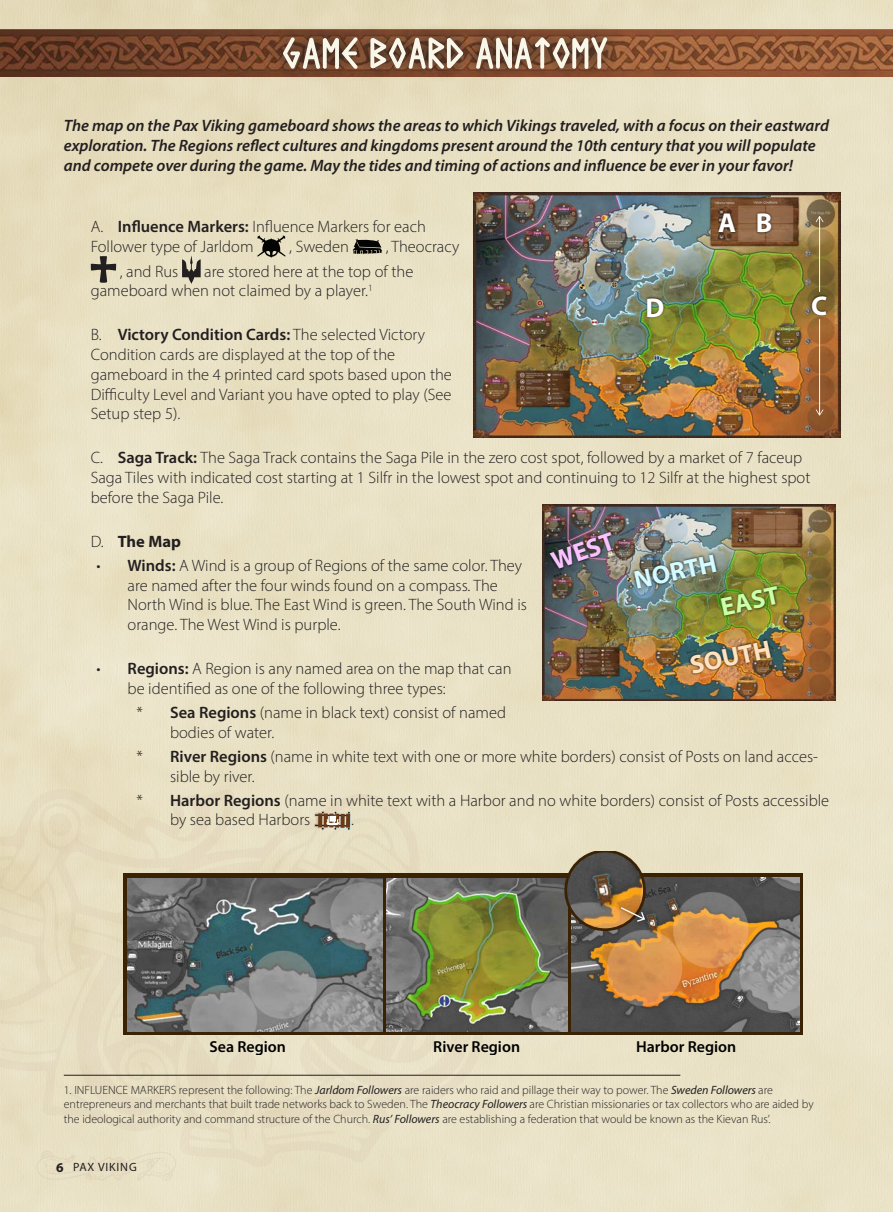
<style>
.page{position:relative;width:893px;height:1212px;background:#fff}
.page>*{position:absolute;margin:0;border:0;box-sizing:border-box;transform-origin:0 0}
.Rubrik__Headline_cen{font:52.5px "Pax Viking";color:#f9f7e9}
.t1{font:700 27.45px "Myriad Pro";color:#fff}
.t2{font:700 27.15px "Myriad Pro";color:#fff}
.t3{font:700 25.95px/44.5px "Myriad Pro";color:#d4fbff}
.t4{font:700 25.95px "Myriad Pro";color:#ffe2c0}
.t5{font:700 25.95px "Myriad Pro";color:#fac2ff}
.t6{font:300 16.5px/19.8px "Myriad Pro";color:#231f20}
.Body___out{font:italic 600 16.5px/19.8px "Myriad Pro";color:#231f20}
.t7{font:700 16.5px "Myriad Pro";color:#231f20}
.t8{font:600 15.9px "Myriad Pro";color:#000}
.Footnotes{font:300 12px/14.4px "Myriad Pro";color:#231f20}
.t9{font:12px "Myriad Pro";letter-spacing:.07em;color:#231f20}
.s1{font-weight:600}
.s2{font-weight:300}
.s3{color:#cbffa9}
.s4{font-weight:400;font-style:italic}
.s5{font-weight:700;font-size:13.5px}
</style>
<div class="page">
<img style="left:0;top:0;width:893px;height:1212px">
<svg style="left:0;top:786px;width:487px;height:383px;fill:#e7dec2"></svg>
<svg style="left:48px;top:812px;width:24px;height:25px"></svg>
<svg style="left:36px;top:1150px;width:141px;height:31px"></svg>
<img style="left:0;top:30px;width:893px;height:47px">
<svg style="left:257px;top:235px;width:29px;height:22px"></svg>
<svg style="left:353px;top:239px;width:29px;height:15px"></svg>
<svg style="left:91px;top:256px;width:25px;height:27px"></svg>
<svg style="left:182px;top:255px;width:19px;height:29px"></svg>
<svg style="left:314px;top:810px;width:37px;height:21px"></svg>
<hr style="left:64px;top:1075px;width:616px;height:1px;background:#231f20">
<svg style="left:270px;top:24px;width:350px;height:58px"></svg>
<img style="left:473px;top:192px;width:367px;height:245px">
<img style="left:715px;top:206px;width:24px;height:36px">
<img style="left:753px;top:206px;width:23px;height:36px">
<img style="left:808px;top:289px;width:23px;height:36px">
<img style="left:642px;top:291px;width:26px;height:36px">
<hr style="left:819px;top:319px;width:1px;height:96px;background:#fff">
<svg style="left:816px;top:409px;width:7px;height:7px"></svg>
<hr style="left:819px;top:217px;width:1px;height:75px;background:#fff">
<svg style="left:816px;top:216px;width:7px;height:6px"></svg>
<img style="left:542px;top:505px;width:294px;height:195px">
<img style="left:628px;top:546px;width:96px;height:53px">
<img style="left:714px;top:578px;width:72px;height:48px">
<img style="left:684px;top:632px;width:94px;height:52px">
<img style="left:544px;top:524px;width:79px;height:56px">
<svg style="left:123px;top:874px;width:680px;height:161px;fill:#3a2205"></svg>
<img style="left:127px;top:878px;width:255px;height:153px">
<img style="left:571px;top:878px;width:228px;height:153px">
<img style="left:386px;top:878px;width:182px;height:153px">
<img style="left:609px;top:896px;width:48px;height:37px">
<img style="left:564px;top:851px;width:82px;height:80px">
<p class="Rubrik__Headline_cen" style="left:283px;top:20px;width:329px">GAME BOARD ANATOMY</p>
<p class="Body___out" style="left:64px;top:116px;width:767px">The map on the Pax Viking gameboard shows the areas to which Vikings traveled, with a focus on their eastward exploration. The Regions reflect cultures and kingdoms present around the 10th century that you will populate and compete over during the game. May the tides and timing of actions and influence be ever in your favor!</p>
<p class="t6" style="left:91px;top:216px;width:337px">A. <span class="s1">Influence Markers:</span> Influence Markers for each<br>Follower type of Jarldom</p>
<p class="t6" style="left:289px;top:236px;width:61px">, Sweden</p>
<p class="t6" style="left:386px;top:236px;width:75px">, Theocracy</p>
<p class="t1" style="left:718px;top:205px;width:56px">A B</p>
<p class="t6" style="left:91px;top:261px;width:324px;text-indent:113px">are stored here at the top of the gameboard when not claimed by a player.<sup>1</sup></p>
<p class="t6" style="left:91px;top:325px;width:363px">B. <span class="s1">Victory Condition Cards:</span> The selected Victory Condition cards are displayed at the top of the gameboard in the 4 printed card spots based upon the Difficulty Level and Variant you have opted to play (See Setup step 5).</p>
<p class="t6" style="left:91px;top:448px;width:721px">C. <span class="s1">Saga Track:</span> The Saga Track contains the Saga Pile in the zero cost spot, followed by a market of 7 faceup<br>Saga Tiles with indicated cost starting at 1 Silfr in the lowest spot and continuing to 12 Silfr at the highest spot before the Saga Pile.</p>
<p class="t7" style="left:91px;top:530px;width:92px"><span class="s2">D.</span> The Map</p>
<p class="t6" style="left:128px;top:555px;width:401px;text-indent:-31px">• <span class="s1">Winds:</span> A Wind is a group of Regions of the same color. They are named after the four winds found on a compass. The North Wind is blue. The East Wind is green. The South Wind is orange. The West Wind is purple.</p>
<p class="t6" style="left:128px;top:658px;width:386px;text-indent:-31px">• <span class="s1">Regions:</span> A Region is any named area on the map that can be identified as one of the following three types:</p>
<p class="t6" style="left:170px;top:702px;width:337px;text-indent:-33px">* <span class="s1">Sea Regions</span> (name in black text) consist of named bodies of water.</p>
<p class="t6" style="left:170px;top:746px;width:650px;text-indent:-33px">* <span class="s1">River Regions</span> (name in white text with one or more white borders) consist of Posts on land acces&shy;sible by river.</p>
<p class="t6" style="left:170px;top:790px;width:661px;text-indent:-33px">* <span class="s1">Harbor Regions</span> (name in white text with a Harbor and no white borders) consist of Posts accessible by sea based Harbors</p>
<p class="t6" style="left:120px;top:261px;width:60px">, and Rus</p>
<p class="t2" style="left:645px;top:290px;width:20px">D</p>
<p class="t2" style="left:811px;top:288px;width:18px">C</p>
<p class="t5" style="left:547px;top:546px;width:67px;rotate:-19deg">WEST</p>
<p class="t3" style="left:707px;top:541px;width:61px;text-indent:-79px;rotate:-12deg">NORTH<br><span class="s3">EAST</span></p>
<p class="t4" style="left:687px;top:649px;width:84px;rotate:-12deg">SOUTH</p>
<p class="t6" style="left:351px;top:810px;width:4px">.</p>
<p class="t8" style="left:209px;top:1036px;width:78px">Sea Region</p>
<p class="t8" style="left:433px;top:1036px;width:88px">River Region</p>
<p class="t8" style="left:636px;top:1036px;width:102px">Harbor Region</p>
<p class="Footnotes" style="left:64px;top:1082px;width:751px">1. INFLUENCE MARKERS represent the following: The <span class="s4">Jarldom Followers</span> are raiders who raid and pillage their way to power. The <span class="s4">Sweden Followers</span> are entrepreneurs and merchants that built trade networks back to Sweden. The <span class="s4">Theocracy Followers</span> are Christian missionaries or tax collectors who are aided by the ideological authority and command structure of the Church. <span class="s4">Rus’ Followers</span> are establishing a federation that would be known as the Kievan Rus’.</p>
<p class="t9" style="left:56px;top:1159px;width:82px"><span class="s5">6</span> PAX VIKING</p>
</div>
